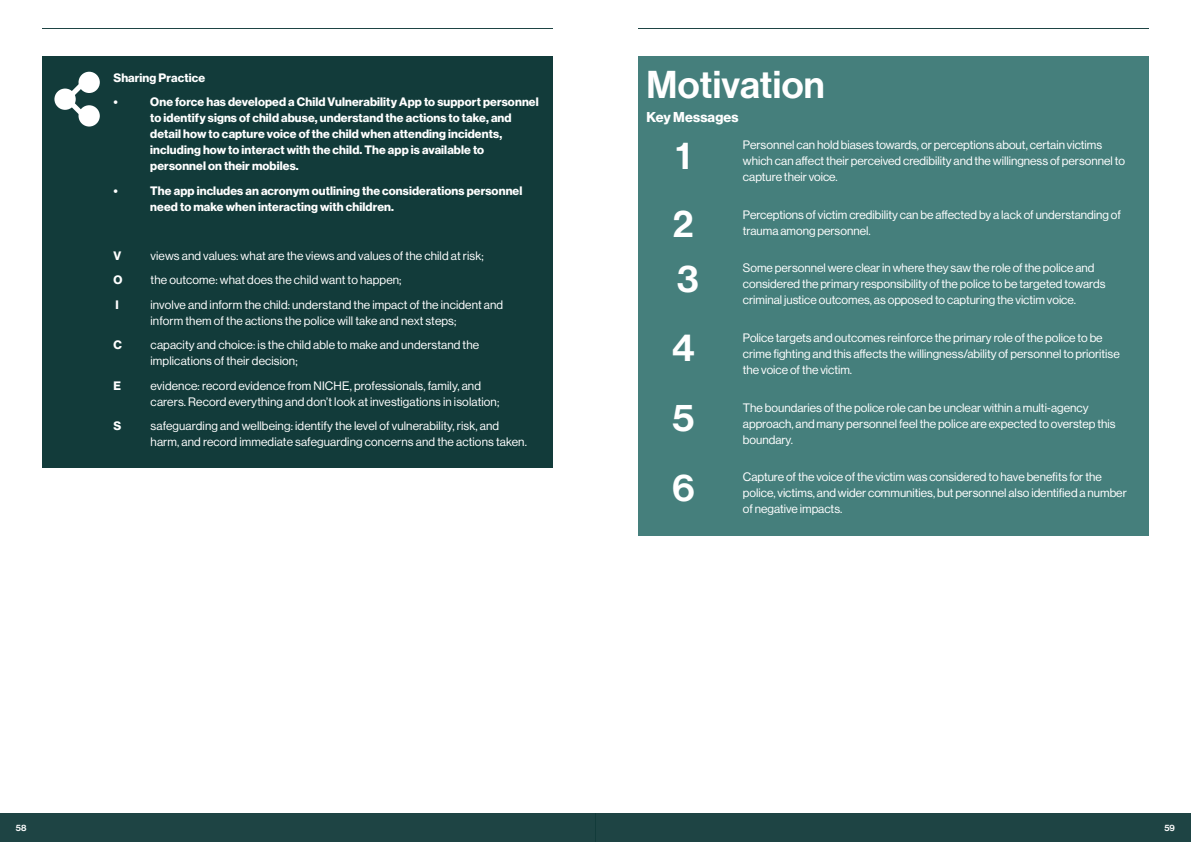
<style>
.page{position:relative;width:1191px;height:842px;background:#fff}
.page>*{position:absolute;margin:0;border:0;box-sizing:border-box;transform-origin:0 0}
.t1{font:38px/69.4px "N Haas Grotesk DS Pro 65 Md";letter-spacing:.01em;color:#fff}
.t2{font:14px "N Haas Grotesk DS Pro 75 Bd";letter-spacing:.01em;color:#fff}
.t3{font:12px/16px "N Haas Grotesk DS Pro 55 Rg";color:#fff}
.t4{font:12px/16px "N Haas Grotesk DS Pro 75 Bd";letter-spacing:.01em;color:#fff}
.t5{font:9px "N Haas Grotesk DS Pro 65 Md";color:#fff}
</style>
<div class="page">
<div style="left:595px;top:814px;width:596px;height:28px;background:#1e4444"></div>
<div style="left:0;top:814px;width:595px;height:28px;background:#1e4444"></div>
<hr style="left:43px;top:28px;width:510px;height:1px;background:#123b3a">
<hr style="left:638px;top:28px;width:510px;height:1px;background:#123b3a">
<div style="left:43px;top:57px;width:510px;height:411px;background:#123b3a"></div>
<div style="left:78px;top:72px;width:22px;height:21px;background:#fff;border-radius:50%"></div>
<svg style="left:78px;top:105px;width:22px;height:22px"></svg>
<div style="left:54px;top:89px;width:22px;height:21px;background:#fff;border-radius:50%"></div>
<svg style="left:59px;top:71px;width:36px;height:56px"></svg>
<div style="left:638px;top:57px;width:510px;height:479px;background:#457f7c"></div>
<p class="t4" style="left:113px;top:66px;width:93px;line-height:24.5px">Sharing Practice •</p>
<p class="t4" style="left:150px;top:94px;width:390px">One force has developed a Child Vulnerability App to support personnel to identify signs of child abuse, understand the actions to take, and detail how to capture voice of the child when attending incidents, including how to interact with the child. The app is available to personnel on their mobiles.</p>
<p class="t4" style="left:113px;top:183px;width:6px">•</p>
<p class="t4" style="left:150px;top:183px;width:374px">The app includes an acronym outlining the considerations personnel need to make when interacting with children.</p>
<p class="t4" style="left:113px;top:248px;width:9px">V</p>
<p class="t3" style="left:151px;top:248px;width:334px">views and values: what are the views and values of the child at risk;</p>
<p class="t4" style="left:113px;top:272px;width:10px">O</p>
<p class="t3" style="left:151px;top:272px;width:252px">the outcome: what does the child want to happen;</p>
<p class="t4" style="left:116px;top:297px;width:5px">I</p>
<p class="t3" style="left:151px;top:297px;width:354px">involve and inform the child: understand the impact of the incident and inform them of the actions the police will take and next steps;</p>
<p class="t4" style="left:113px;top:337px;width:10px">C</p>
<p class="t3" style="left:151px;top:337px;width:330px">capacity and choice: is the child able to make and understand the implications of their decision;</p>
<p class="t4" style="left:113px;top:378px;width:9px">E</p>
<p class="t3" style="left:151px;top:378px;width:350px">evidence: record evidence from NICHE, professionals, family, and carers. Record everything and don’t look at investigations in isolation;</p>
<p class="t4" style="left:113px;top:418px;width:9px">S</p>
<p class="t3" style="left:151px;top:418px;width:378px">safeguarding and wellbeing: identify the level of vulnerability, risk, and harm, and record immediate safeguarding concerns and the actions taken.</p>
<h1 class="t1" style="left:646px;top:51px;width:180px">Motivation</h1>
<p class="t2" style="left:646px;top:109px;width:93px">Key Messages</p>
<h1 class="t1" style="left:673px;top:122px;width:22px;line-height:68.2px">1<br>2</h1>
<h1 class="t1" style="left:672px;top:245px;width:28px;text-align:justify">3<br>4<br>5<br>6</h1>
<p class="t3" style="left:743px;top:137px;width:384px">Personnel can hold biases towards, or perceptions about, certain victims which can affect their perceived credibility and the willingness of personnel to capture their voice.</p>
<p class="t3" style="left:743px;top:206px;width:379px">Perceptions of victim credibility can be affected by a lack of understanding of trauma among personnel.</p>
<p class="t3" style="left:743px;top:260px;width:364px">Some personnel were clear in where they saw the role of the police and considered the primary responsibility of the police to be targeted towards criminal justice outcomes, as opposed to capturing the victim voice.</p>
<p class="t3" style="left:743px;top:330px;width:378px">Police targets and outcomes reinforce the primary role of the police to be crime fighting and this affects the willingness/ability of personnel to prioritise the voice of the victim.</p>
<p class="t3" style="left:743px;top:399px;width:374px">The boundaries of the police role can be unclear within a multi-agency approach, and many personnel feel the police are expected to overstep this boundary.</p>
<p class="t3" style="left:743px;top:469px;width:385px">Capture of the voice of the victim was considered to have benefits for the police, victims, and wider communities, but personnel also identified a number of negative impacts.</p>
<p class="t5" style="left:16px;top:823px;width:12px">58</p>
<p class="t5" style="left:1164px;top:823px;width:12px">59</p>
</div>
